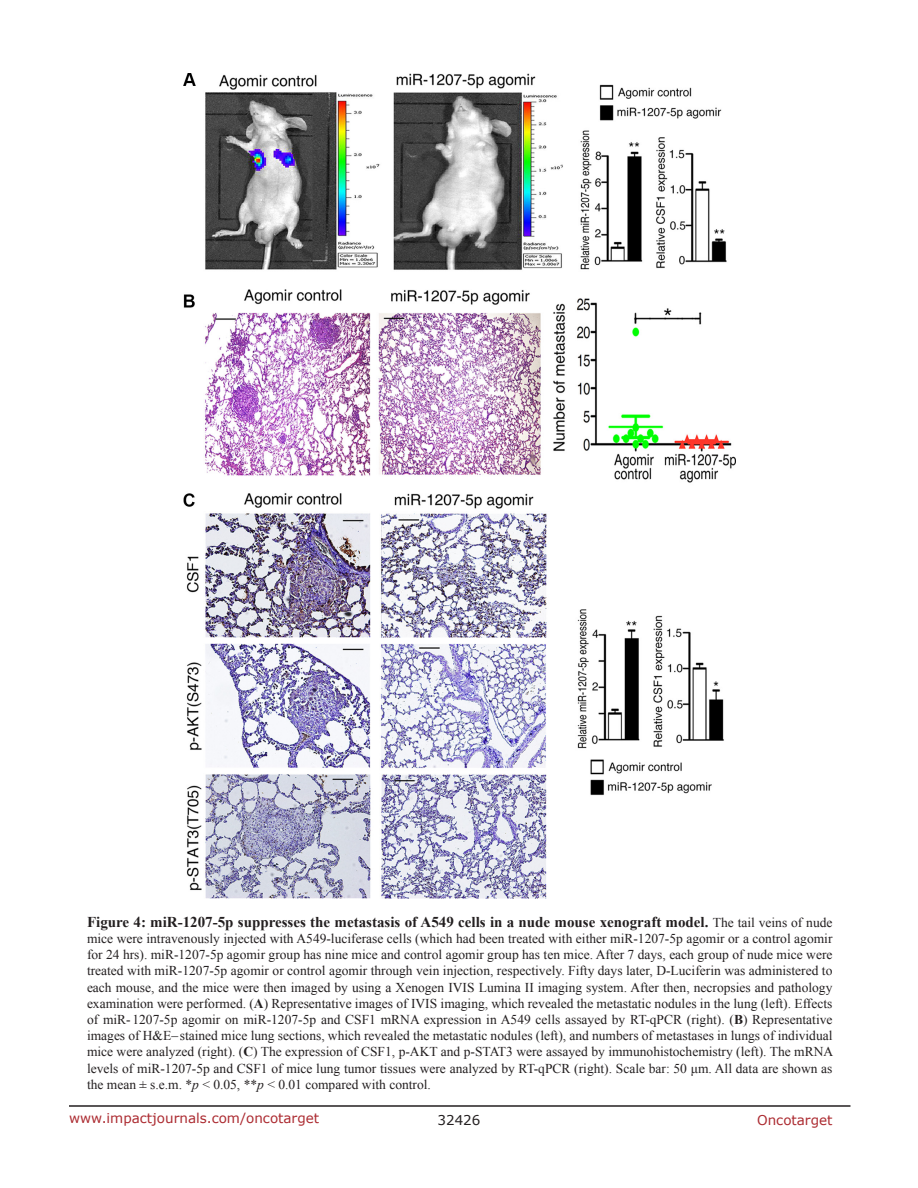
<style>
.page{position:relative;width:918px;height:1188px;background:#fff}
.page>*{position:absolute;margin:0;border:0;box-sizing:border-box;transform-origin:0 0}
.FigureText{font:700 15px "Times New Roman";color:#231f20}
.FigureText-2{font:13.5px/16.2px "Times New Roman";color:#231f20;text-align:justify}
.t1{font:13.5px "Verdana";color:#ac2b31}
.t2{font:13.5px "Verdana";color:#231f20}
.s1{font-weight:400;font-size:13.5px}
.s2{font-weight:700}
.s3{font-style:italic}
</style>
<div class="page">
<hr style="left:69px;top:1105px;width:781px;height:2px;background:#231f20">
<img style="left:184px;top:73px;width:552px;height:826px">
<p class="FigureText" style="left:87px;top:911px;width:747px">Figure 4: miR-1207-5p suppresses the metastasis of A549 cells in a nude mouse xenograft model. <span class="s1">The tail veins of nude</span></p>
<p class="FigureText-2" style="left:87px;top:930px;width:748px">mice were intravenously injected with A549-luciferase cells (which had been treated with either miR-1207-5p agomir or a control agomir for 24 hrs). miR-1207-5p agomir group has nine mice and control agomir group has ten mice. After 7 days, each group of nude mice were treated with miR-1207-5p agomir or control agomir through vein injection, respectively. Fifty days later, D-Luciferin was administered to each mouse, and the mice were then imaged by using a Xenogen IVIS Lumina II imaging system. After then, necropsies and pathology examination were performed. (<span class="s2">A</span>) Representative images of IVIS imaging, which revealed the metastatic nodules in the lung (left). Effects of miR-1207-5p agomir on miR-1207-5p and CSF1 mRNA expression in A549 cells assayed by RT-qPCR (right). (<span class="s2">B</span>) Representative images of H&amp;E–stained mice lung sections, which revealed the metastatic nodules (left), and numbers of metastases in lungs of individual mice were analyzed (right). (<span class="s2">C</span>) The expression of CSF1, p-AKT and p-STAT3 were assayed by immunohistochemistry (left). The mRNA levels of miR-1207-5p and CSF1 of mice lung tumor tissues were analyzed by RT-qPCR (right). Scale bar: 50 μm. All data are shown as the mean ± s.e.m. *<span class="s3">p</span> &lt; 0.05, **<span class="s3">p</span> &lt; 0.01 compared with control.</p>
<p class="t1" style="left:69px;top:1109px;width:252px">www.impactjournals.com/oncotarget</p>
<p class="t2" style="left:438px;top:1111px;width:44px">32426</p>
<p class="t1" style="left:757px;top:1111px;width:77px">Oncotarget</p>
</div>
